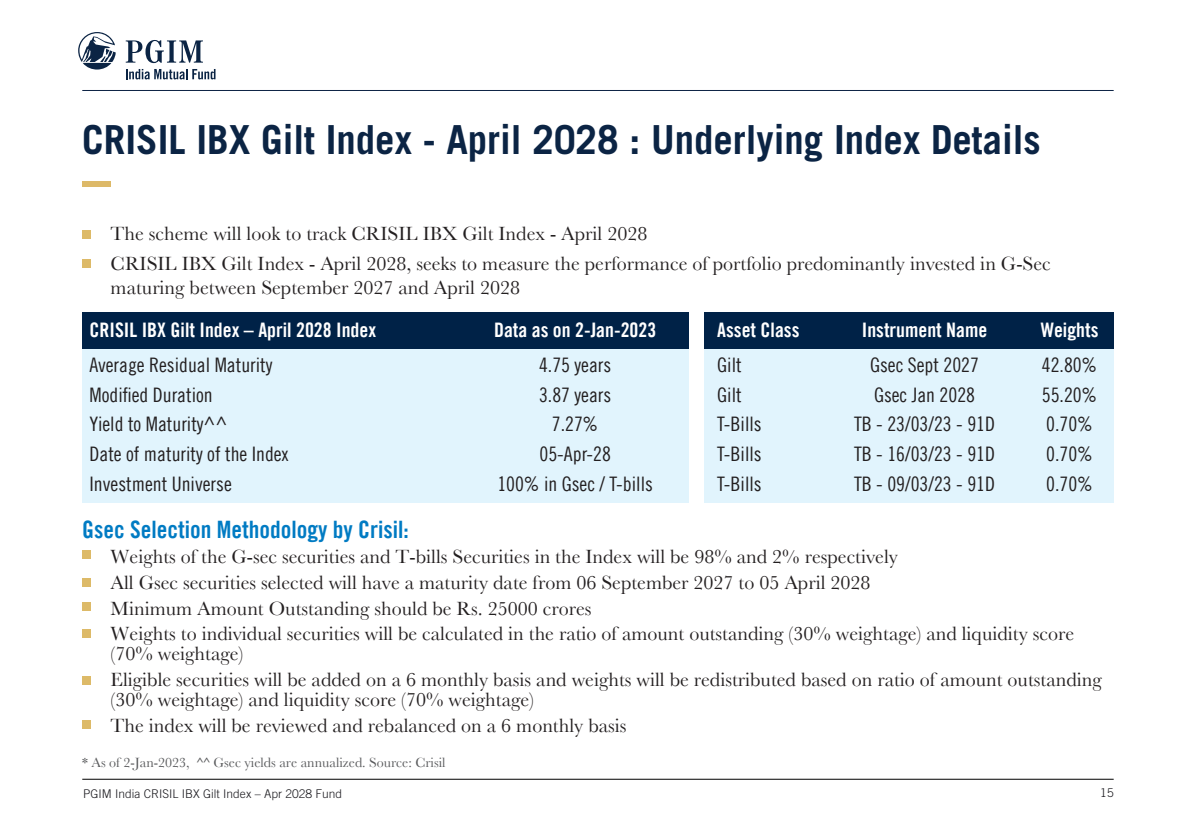
<style>
.page{position:relative;width:1191px;height:840px;background:#fff}
.page>*{position:absolute;margin:0;border:0;box-sizing:border-box;transform-origin:0 0}
.t1{font:700 40px "Trade Gothic LT";color:#0b2444}
.t2{font:24px "Trade Gothic LT Com Bd Cn 20";color:#007bc3}
.t3{font:20px/25.6px "Baskerville";color:#231f20}
.t4{font:20px "Trade Gothic LT Com Cn 18";color:#231f20}
.t5{font:20px "Trade Gothic LT Com Bd Cn 20";color:#fff}
.t6{font:14px "Baskerville";color:#58595b}
.t7{font:300 12px "Trade Gothic LT";color:#19181d}
</style>
<div class="page">
<div style="left:82px;top:312px;width:606px;height:191px;background:#e1f4fd"></div>
<div style="left:704px;top:312px;width:409px;height:191px;background:#e1f4fd"></div>
<hr style="left:82px;top:90px;width:1031px;height:1px;background:#0d2344">
<hr style="left:82px;top:778px;width:1031px;height:1px;background:#000">
<svg style="left:78px;top:32px;width:38px;height:37px"></svg>
<svg style="left:126px;top:40px;width:77px;height:23px"></svg>
<svg style="left:126px;top:69px;width:89px;height:10px"></svg>
<div style="left:82px;top:181px;width:29px;height:6px;background:#ddb968"></div>
<div style="left:82px;top:230px;width:9px;height:8px;background:#ddba68"></div>
<div style="left:82px;top:259px;width:9px;height:8px;background:#ddba68"></div>
<div style="left:82px;top:550px;width:9px;height:8px;background:#ddba68"></div>
<div style="left:82px;top:601px;width:9px;height:9px;background:#ddba68"></div>
<div style="left:82px;top:675px;width:9px;height:9px;background:#ddba68"></div>
<div style="left:82px;top:578px;width:9px;height:8px;background:#ddba68"></div>
<div style="left:82px;top:628px;width:9px;height:9px;background:#ddba68"></div>
<div style="left:82px;top:720px;width:9px;height:8px;background:#ddba68"></div>
<div style="left:82px;top:312px;width:606px;height:37px;background:#002247"></div>
<div style="left:704px;top:312px;width:409px;height:37px;background:#002247"></div>
<h1 class="t1" style="left:82px;top:115px;width:960px">CRISIL IBX Gilt Index - April 2028 : Underlying Index Details</h1>
<p class="t3" style="left:111px;top:219px;width:941px;line-height:29.6px">The scheme will look to track CRISIL IBX Gilt Index - April 2028<br>CRISIL IBX Gilt Index - April 2028, seeks to measure the performance of portfolio predominantly invested in G-Sec</p>
<p class="t3" style="left:111px;top:274px;width:411px">maturing between September 2027 and April 2028</p>
<p class="t5" style="left:89px;top:317px;width:288px">CRISIL IBX Gilt Index – April 2028 Index</p>
<p class="t5" style="left:494px;top:317px;width:164px">Data as on 2-Jan-2023</p>
<p class="t4" style="left:89px;top:353px;width:184px">Average Residual Maturity</p>
<p class="t4" style="left:539px;top:353px;width:74px">4.75 years</p>
<p class="t4" style="left:89px;top:382px;width:125px">Modified Duration</p>
<p class="t4" style="left:539px;top:382px;width:74px">3.87 years</p>
<p class="t4" style="left:89px;top:412px;width:140px">Yield to Maturity^^</p>
<p class="t4" style="left:552px;top:412px;width:48px">7.27%</p>
<p class="t4" style="left:89px;top:442px;width:200px">Date of maturity of the Index</p>
<p class="t4" style="left:539px;top:442px;width:73px">05-Apr-28</p>
<p class="t4" style="left:89px;top:471px;width:144px">Investment Universe</p>
<p class="t4" style="left:497px;top:471px;width:157px">100% in Gsec / T-bills</p>
<p class="t5" style="left:717px;top:317px;width:84px">Asset Class</p>
<p class="t5" style="left:862px;top:317px;width:127px">Instrument Name</p>
<p class="t5" style="left:1040px;top:317px;width:59px">Weights</p>
<p class="t4" style="left:717px;top:353px;width:26px">Gilt</p>
<p class="t4" style="left:870px;top:353px;width:110px">Gsec Sept 2027</p>
<p class="t4" style="left:1041px;top:353px;width:57px">42.80%</p>
<p class="t4" style="left:717px;top:382px;width:26px">Gilt</p>
<p class="t4" style="left:874px;top:382px;width:103px">Gsec Jan 2028</p>
<p class="t4" style="left:1041px;top:382px;width:57px">55.20%</p>
<p class="t4" style="left:717px;top:412px;width:46px">T-Bills</p>
<p class="t4" style="left:854px;top:412px;width:143px">TB - 23/03/23 - 91D</p>
<p class="t4" style="left:1046px;top:412px;width:48px">0.70%</p>
<p class="t4" style="left:717px;top:442px;width:46px">T-Bills</p>
<p class="t4" style="left:854px;top:442px;width:143px">TB - 16/03/23 - 91D</p>
<p class="t4" style="left:1046px;top:442px;width:48px">0.70%</p>
<p class="t4" style="left:717px;top:471px;width:46px">T-Bills</p>
<p class="t4" style="left:854px;top:471px;width:143px">TB - 09/03/23 - 91D</p>
<p class="t4" style="left:1046px;top:471px;width:48px">0.70%</p>
<p class="t2" style="left:82px;top:514px;width:328px">Gsec Selection Methodology by Crisil:</p>
<p class="t3" style="left:111px;top:543px;width:965px">Weights of the G-sec securities and T-bills Securities in the Index will be 98% and 2% respectively<br>All Gsec securities selected will have a maturity date from 06 September 2027 to 05 April 2028<br>Minimum Amount Outstanding should be Rs. 25000 crores<br>Weights to individual securities will be calculated in the ratio of amount outstanding (30% weightage) and liquidity score</p>
<p class="t3" style="left:111px;top:640px;width:992px">(70% weightage)<br>Eligible securities will be added on a 6 monthly basis and weights will be redistributed based on ratio of amount outstanding</p>
<p class="t3" style="left:111px;top:686px;width:517px">(30% weightage) and liquidity score (70% weightage)<br>The index will be reviewed and rebalanced on a 6 monthly basis</p>
<p class="t6" style="left:82px;top:754px;width:365px">* As of 2-Jan-2023, ^^ Gsec yields are annualized. Source: Crisil</p>
<p class="t7" style="left:83px;top:786px;width:260px">PGIM India CRISIL IBX Gilt Index – Apr 2028 Fund</p>
<p class="t7" style="left:1100px;top:784px;width:15px">15</p>
</div>
